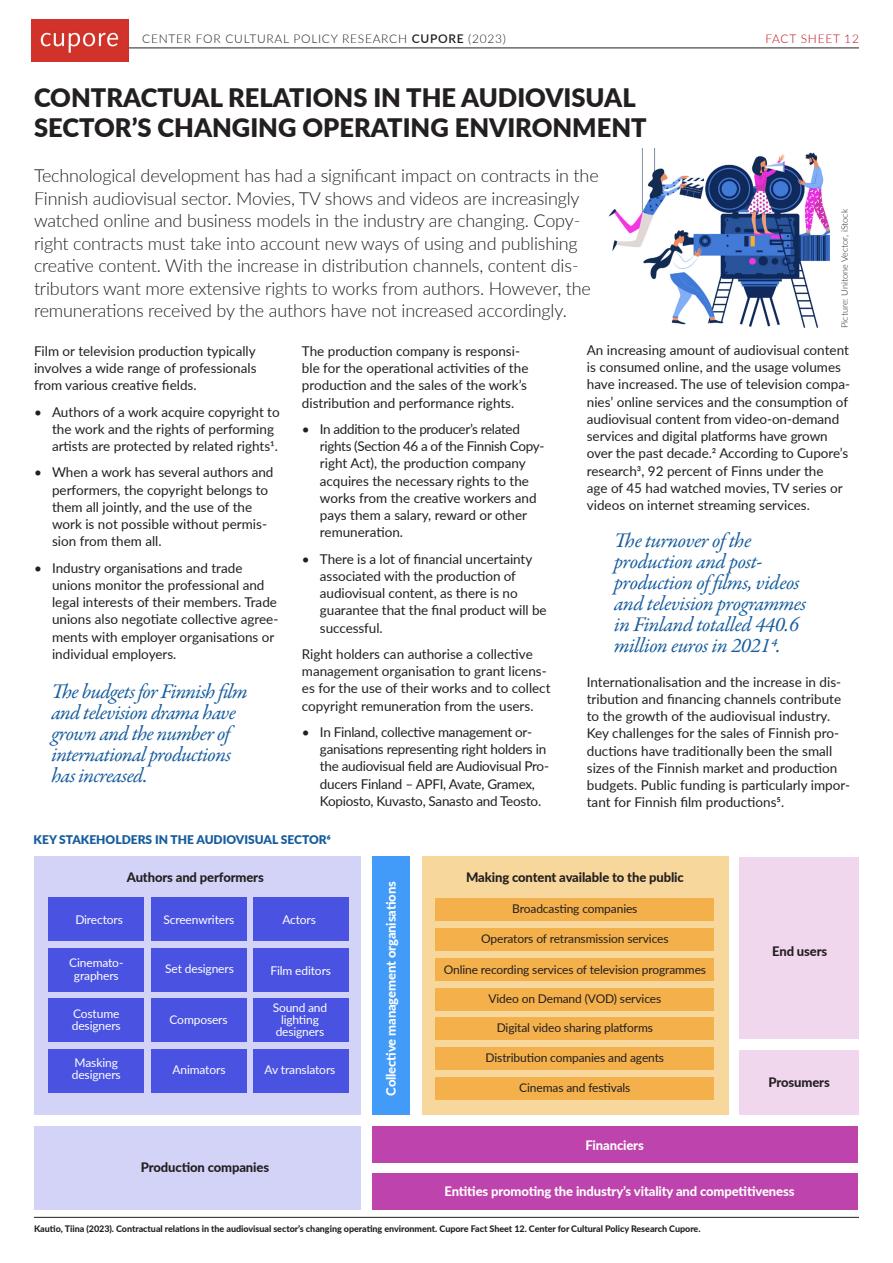
<style>
.page{position:relative;width:893px;height:1263px;background:#fff}
.page>*{position:absolute;margin:0;border:0;box-sizing:border-box;transform-origin:0 0}
.otsikko_12_14_black{font:900 25.5px/30.6px "Lato";color:#231f20}
.t1{font:italic 21px/21px "Garamond Premr Pro";letter-spacing:-.03em;color:#175d9e}
.Light_10_14{font:300 18px/22.5px "Lato";letter-spacing:-.01em;color:#231f20}
.Light_10_14-2{font:13.5px/17.2px "Lato";color:#231f20}
.Light_10_14-3{font:13.5px/17.2px "Lato";letter-spacing:-.02em;color:#231f20}
.sivu_reg_8_12{font:800 13.05px "Lato";letter-spacing:-.01em;color:#fff}
.sivu_reg_8_12-2{font:800 13.05px "Lato";letter-spacing:-.01em;color:#231f20}
.sivu_reg_8_12-3{font:12px "Lato";letter-spacing:-.01em;color:#231f20}
.sivu_reg_8_12-4{font:12px/12px "Lato";letter-spacing:-.01em;color:#fff;text-align:center}
.t2{font:300 12px "Lato";letter-spacing:.06em;color:#231f20}
.UU_väliotsikko{font:900 12px "Lato";color:#175d9e}
.t3{font:300 12px "Lato";letter-spacing:.06em;color:#bd1018}
.t4{font:800 9px "Lato";letter-spacing:-.005em;color:#231f20}
.t5{font:300 9px "Lato";letter-spacing:.005em;color:#231f20}
.s1{font-weight:600}
</style>
<div class="page">
<hr style="left:34px;top:48px;width:825px;height:1px;background:#231f20">
<img style="left:32px;top:19px;width:97px;height:42px">
<hr style="left:34px;top:1217px;width:825px;height:1px;background:#231f20">
<div style="left:34px;top:856px;width:327px;height:258px;background:#d2d3f6"></div>
<div style="left:739px;top:857px;width:119px;height:182px;background:#f0d7ee"></div>
<div style="left:422px;top:856px;width:306px;height:258px;background:#f8d79d"></div>
<div style="left:372px;top:856px;width:38px;height:258px;background:#429bf8"></div>
<div style="left:739px;top:1050px;width:119px;height:64px;background:#f0d7ee"></div>
<div style="left:34px;top:1126px;width:327px;height:83px;background:#d2d3f6"></div>
<div style="left:372px;top:1173px;width:486px;height:36px;background:#be43ac"></div>
<div style="left:372px;top:1127px;width:486px;height:36px;background:#be43ac"></div>
<div style="left:48px;top:897px;width:96px;height:44px;background:#4a52e1"></div>
<div style="left:151px;top:897px;width:96px;height:44px;background:#4a52e1"></div>
<div style="left:253px;top:897px;width:96px;height:44px;background:#4a52e1"></div>
<div style="left:253px;top:948px;width:96px;height:44px;background:#4a52e1"></div>
<div style="left:253px;top:998px;width:96px;height:44px;background:#4a52e1"></div>
<div style="left:253px;top:1049px;width:96px;height:43px;background:#4a52e1"></div>
<div style="left:151px;top:1049px;width:96px;height:43px;background:#4a52e1"></div>
<div style="left:151px;top:998px;width:96px;height:44px;background:#4a52e1"></div>
<div style="left:151px;top:948px;width:96px;height:44px;background:#4a52e1"></div>
<div style="left:48px;top:948px;width:96px;height:44px;background:#4a52e1"></div>
<div style="left:48px;top:998px;width:96px;height:44px;background:#4a52e1"></div>
<div style="left:48px;top:1049px;width:96px;height:43px;background:#4a52e1"></div>
<div style="left:435px;top:898px;width:279px;height:23px;background:#f3b04b"></div>
<div style="left:435px;top:928px;width:279px;height:23px;background:#f3b04b"></div>
<div style="left:435px;top:958px;width:279px;height:22px;background:#f3b04b"></div>
<div style="left:435px;top:988px;width:279px;height:22px;background:#f3b04b"></div>
<div style="left:435px;top:1017px;width:279px;height:23px;background:#f3b04b"></div>
<div style="left:435px;top:1047px;width:279px;height:23px;background:#f3b04b"></div>
<div style="left:435px;top:1077px;width:279px;height:23px;background:#f3b04b"></div>
<img style="left:608px;top:148px;width:222px;height:180px">
<p class="t2" style="left:142px;top:30px;width:365px">CENTER FOR CULTURAL POLICY RESEARCH <span class="s1">CUPORE</span> (2023)</p>
<p class="t3" style="left:765px;top:30px;width:95px">FACT SHEET 12</p>
<p class="otsikko_12_14_black" style="left:34px;top:81px;width:614px">CONTRACTUAL RELATIONS IN THE AUDIOVISUAL<br>SECTOR’S CHANGING OPERATING ENVIRONMENT</p>
<p class="Light_10_14" style="left:34px;top:164px;width:566px">Technological development has had a significant impact on contracts in the Finnish audiovisual sector. Movies, TV shows and videos are increasingly watched online and business models in the industry are changing. Copy&shy;right contracts must take into account new ways of using and publishing creative content. With the increase in distribution channels, content dis&shy;tributors want more extensive rights to works from authors. However, the remunerations received by the authors have not increased accordingly.</p>
<p class="t5" style="left:838px;top:328px;width:120px;rotate:-90deg">Picture: Unitone Vector, iStock</p>
<p class="Light_10_14-2" style="left:34px;top:342px;width:224px;text-align:justify">Film or television production typically involves a wide range of professionals from various creative fields.</p>
<p class="Light_10_14-2" style="left:52px;top:403px;width:229px;text-indent:-18px">• Authors of a work acquire copyright to the work and the rights of performing artists are protected by related rights1.</p>
<p class="Light_10_14-2" style="left:52px;top:463px;width:223px;text-indent:-18px">• When a work has several authors and performers, the copyright belongs to them all jointly, and the use of the work is not possible without permis&shy;sion from them all.</p>
<p class="Light_10_14-2" style="left:52px;top:559px;width:228px;text-indent:-18px">• Industry organisations and trade unions monitor the professional and legal interests of their members. Trade unions also negotiate collective agree&shy;ments with employer organisations or individual employers.</p>
<p class="t1" style="left:51px;top:682px;width:198px">The budgets for Finnish film and television drama have grown and the number of international productions has increased.</p>
<p class="Light_10_14-2" style="left:302px;top:342px;width:228px">The production company is responsi&shy;ble for the operational activities of the production and the sales of the work’s distribution and performance rights.</p>
<p class="Light_10_14-2" style="left:320px;top:420px;width:226px;text-indent:-18px">• In addition to the producer’s related rights (Section 46 a of the Finnish Copy&shy;right Act), the production company acquires the necessary rights to the works from the creative workers and pays them a salary, reward or other remuneration.</p>
<p class="Light_10_14-2" style="left:320px;top:550px;width:228px;text-indent:-18px">• There is a lot of financial uncertainty associated with the production of audiovisual content, as there is no guarantee that the final product will be successful.</p>
<p class="Light_10_14-2" style="left:302px;top:645px;width:250px">Right holders can authorise a collective management organisation to grant licens&shy;es for the use of their works and to collect copyright remuneration from the users.</p>
<p class="Light_10_14-3" style="left:320px;top:723px;width:231px;text-indent:-18px">• In Finland, collective management or&shy;ganisations representing right holders in the audiovisual field are Audiovisual Pro&shy;ducers Finland – APFI, Avate, Gramex, Kopiosto, Kuvasto, Sanasto and Teosto.</p>
<p class="UU_väliotsikko" style="left:34px;top:830px;width:299px">KEY STAKEHOLDERS IN THE AUDIOVISUAL SECTOR6</p>
<p class="Light_10_14-2" style="left:587px;top:341px;width:265px">An increasing amount of audiovisual content is consumed online, and the usage volumes have increased. The use of television compa&shy;nies’ online services and the consumption of audiovisual content from video-on-demand services and digital platforms have grown over the past decade.2 According to Cupore’s research3, 92 percent of Finns under the<br>age of 45 had watched movies, TV series or videos on internet streaming services.</p>
<p class="t1" style="left:614px;top:531px;width:194px">The turnover of the production and post&shy;production of films, videos and television programmes in Finland totalled 44 0.6 million euros in 20214.</p>
<p class="Light_10_14-2" style="left:587px;top:672px;width:265px">Internationalisation and the increase in dis&shy;tribution and financing channels contribute to the growth of the audiovisual industry.<br>Key challenges for the sales of Finnish pro&shy;ductions have traditionally been the small sizes of the Finnish market and production budgets. Public funding is particularly impor&shy;tant for Finnish film productions5.</p>
<p class="sivu_reg_8_12-2" style="left:127px;top:868px;width:138px">Authors and performers</p>
<p class="sivu_reg_8_12-2" style="left:466px;top:868px;width:219px">Making content available to the public</p>
<p class="sivu_reg_8_12" style="left:381px;top:1096px;width:216px;rotate:-90deg">Collective management organisations</p>
<p class="sivu_reg_8_12-3" style="left:512px;top:900px;width:127px">Broadcasting companies</p>
<p class="sivu_reg_8_12-3" style="left:481px;top:930px;width:189px">Operators of retransmission services</p>
<p class="sivu_reg_8_12-4" style="left:163px;top:913px;width:73px">Screenwriters</p>
<p class="sivu_reg_8_12-4" style="left:282px;top:913px;width:35px">Actors</p>
<p class="sivu_reg_8_12-4" style="left:75px;top:913px;width:49px">Directors</p>
<p class="sivu_reg_8_12-4" style="left:69px;top:955px;width:56px;line-height:13.5px">Cinemato&shy;graphers</p>
<p class="sivu_reg_8_12-4" style="left:165px;top:962px;width:70px">Set designers</p>
<p class="sivu_reg_8_12-4" style="left:72px;top:1007px;width:50px;text-align:left">Costume designers</p>
<p class="sivu_reg_8_12-4" style="left:170px;top:1013px;width:60px">Composers</p>
<p class="sivu_reg_8_12-4" style="left:273px;top:1001px;width:56px">Sound and lighting designers</p>
<p class="sivu_reg_8_12-4" style="left:172px;top:1063px;width:55px">Animators</p>
<p class="sivu_reg_8_12-4" style="left:265px;top:1063px;width:72px">Av translators</p>
<p class="sivu_reg_8_12-4" style="left:270px;top:964px;width:62px">Film editors</p>
<p class="sivu_reg_8_12-3" style="left:444px;top:961px;width:264px">Online recording services of television programmes</p>
<p class="sivu_reg_8_12-3" style="left:488px;top:990px;width:174px">Video on Demand (VOD) services</p>
<p class="sivu_reg_8_12-3" style="left:497px;top:1019px;width:158px">Digital video sharing platforms</p>
<p class="sivu_reg_8_12-3" style="left:486px;top:1049px;width:180px">Distribution companies and agents</p>
<p class="sivu_reg_8_12-3" style="left:519px;top:1079px;width:113px">Cinemas and festivals</p>
<p class="sivu_reg_8_12-4" style="left:72px;top:1056px;width:50px;text-align:left">Masking designers</p>
<p class="sivu_reg_8_12-2" style="left:772px;top:941px;width:57px">End users</p>
<p class="sivu_reg_8_12-2" style="left:769px;top:1073px;width:63px">Prosumers</p>
<p class="sivu_reg_8_12-2" style="left:141px;top:1157px;width:130px">Production companies</p>
<p class="sivu_reg_8_12" style="left:585px;top:1136px;width:60px">Financiers</p>
<p class="sivu_reg_8_12" style="left:444px;top:1182px;width:351px">Entities promoting the industry’s vitality and competitiveness</p>
<p class="t4" style="left:34px;top:1222px;width:668px">Kautio, Tiina (2023). Contractual relations in the audiovisual sector’s changing operating environment. Cupore Fact Sheet 12. Center for Cultural Policy Research Cupore.</p>
</div>
